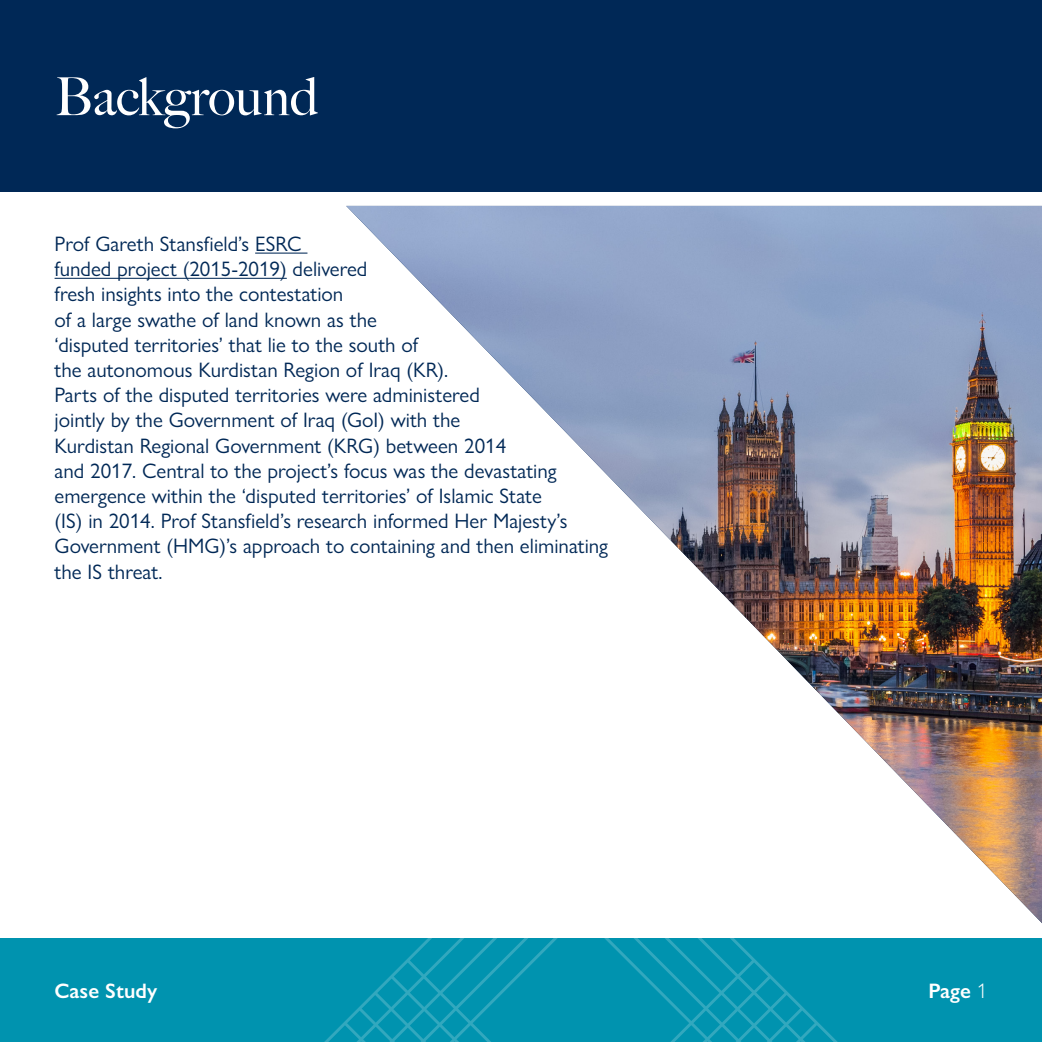
<style>
.page{position:relative;width:1042px;height:1042px;background:#fff}
.page>*{position:absolute;margin:0;border:0;box-sizing:border-box;transform-origin:0 0}
.t1{font:52.5px "Big Caslon FB";color:#fff}
.t2{font:21px/25.2px "Gill Sans Nova";color:#002856}
.t3{font:600 21px "Gill Sans Nova";color:#fff}
.s1{font-weight:300}
</style>
<div class="page">
<hr style="left:255px;top:253px;width:52px;height:1px;background:#002856">
<hr style="left:55px;top:278px;width:232px;height:1px;background:#002856">
<div style="left:0;top:0;width:1042px;height:191px;background:#002856"></div>
<img style="left:346px;top:206px;width:696px;height:717px">
<div style="left:0;top:938px;width:1042px;height:104px;background:#0093af"></div>
<svg style="left:324px;top:938px;width:514px;height:104px"></svg>
<p class="t1" style="left:55px;top:66px;width:266px">Background</p>
<p class="t2" style="left:55px;top:231px;width:366px">Prof Gareth Stansfeld’s ESRC<br>funded project (2015-2019) delivered<br>fresh insights into the contestation<br>of a large swathe of land known as the ‘disputed territories’ that lie to the south of</p>
<p class="t2" style="left:55px;top:357px;width:555px">the autonomous Kurdistan Region of Iraq (KR).<br>Parts of the disputed territories were administered<br>jointly by the Government of Iraq (GoI) with the<br>Kurdistan Regional Government (KRG) between 2014<br>and 2017. Central to the project’s focus was the devastating emergence within the ‘disputed territories’ of Islamic State<br>(IS) in 2014. Prof Stansfeld’s research informed Her Majesty’s Government (HMG)’s approach to containing and then eliminating</p>
<p class="t2" style="left:55px;top:559px;width:109px">the IS threat.</p>
<p class="t3" style="left:55px;top:977px;width:104px">Case Study</p>
<p class="t3" style="left:928px;top:977px;width:60px">Page <span class="s1">1</span></p>
</div>
